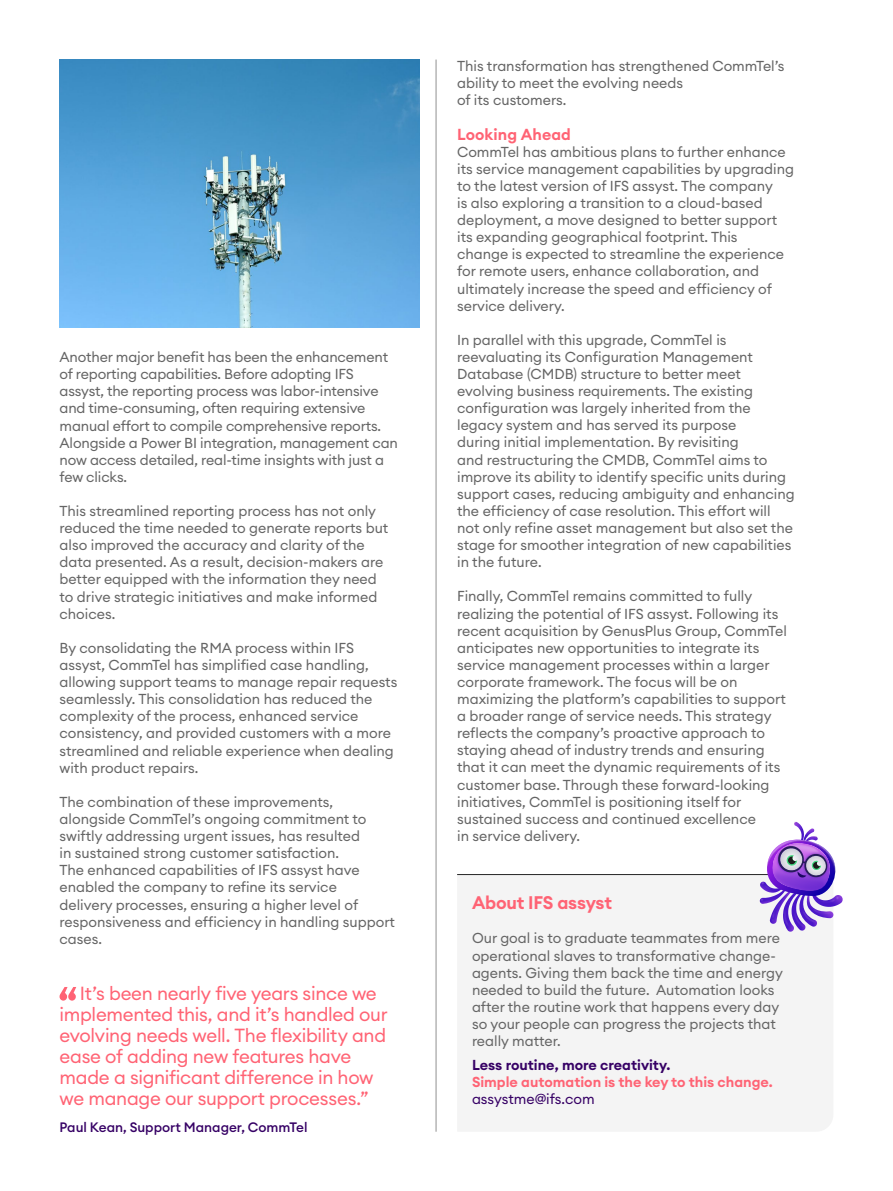
<style>
.page{position:relative;width:893px;height:1191px;background:#fff}
.page>*{position:absolute;margin:0;border:0;box-sizing:border-box;transform-origin:0 0}
.t1{font:18.75px/21px "Euclid Circular A";letter-spacing:-.015em;color:#ff6374}
.t2{font:600 18px "Euclid Circular A";letter-spacing:-.015em;color:#ff6374}
.t3{font:600 15.75px "Euclid Circular A";letter-spacing:.005em;color:#ff6374}
.t4{font:14.25px/17.1px "Euclid Circular A";color:#656565}
.t5{font:600 14.25px "Euclid Circular A";color:#ff6374}
.t6{font:600 14.25px "Euclid Circular A";color:#360065}
.t7{font:14.25px "Euclid Circular A";color:#360065}
.t8{font:500 13.5px "Euclid Circular A";color:#360065}
</style>
<div class="page">
<hr style="left:436px;top:60px;width:1px;height:1071px;background:#919191">
<svg style="left:60px;top:987px;width:16px;height:13px"></svg>
<div style="left:457px;top:875px;width:376px;height:256px;background:#f4f4f4"></div>
<hr style="left:457px;top:874px;width:342px;height:1px;background:#232323">
<img style="left:752px;top:874px;width:8px;height:15px">
<img style="left:751px;top:889px;width:9px;height:22px">
<img style="left:783px;top:934px;width:33px;height:3px">
<img style="left:754px;top:875px;width:6px;height:24px">
<img style="left:773px;top:934px;width:29px;height:2px">
<svg style="left:760px;top:821px;width:83px;height:113px"></svg>
<img style="left:60px;top:60px;width:359px;height:268px">
<p class="t4" style="left:60px;top:348px;width:340px">Another major benefit has been the enhancement of reporting capabilities. Before adopting IFS assyst, the reporting process was labor-intensive and time-consuming, often requiring extensive manual effort to compile comprehensive reports.<br>Alongside a Power BI integration, management can now access detailed, real-time insights with just a few clicks.</p>
<p class="t4" style="left:60px;top:502px;width:330px">This streamlined reporting process has not only reduced the time needed to generate reports but also improved the accuracy and clarity of the data presented. As a result, decision-makers are better equipped with the information they need to drive strategic initiatives and make informed choices.</p>
<p class="t4" style="left:60px;top:639px;width:339px">By consolidating the RMA process within IFS assyst, CommTel has simplified case handling, allowing support teams to manage repair requests seamlessly. This consolidation has reduced the complexity of the process, enhanced service consistency, and provided customers with a more streamlined and reliable experience when dealing with product repairs.</p>
<p class="t4" style="left:60px;top:793px;width:337px">The combination of these improvements, alongside CommTel’s ongoing commitment to swiftly addressing urgent issues, has resulted<br>in sustained strong customer satisfaction.<br>The enhanced capabilities of IFS assyst have enabled the company to refine its service<br>delivery processes, ensuring a higher level of responsiveness and efficiency in handling support cases.</p>
<h1 class="t1" style="left:60px;top:983px;width:329px;text-indent:20px">It’s been nearly five years since we implemented this, and it’s handled our evolving needs well. The flexibility and ease of adding new features have made a significant difference in how we manage our support processes.”</h1>
<p class="t8" style="left:60px;top:1118px;width:250px">Paul Kean, Support Manager, CommTel</p>
<p class="t4" style="left:457px;top:57px;width:329px">This transformation has strengthened CommTel’s ability to meet the evolving needs<br>of its customers.</p>
<p class="t3" style="left:457px;top:124px;width:115px">Looking Ahead</p>
<p class="t4" style="left:457px;top:143px;width:339px">CommTel has ambitious plans to further enhance its service management capabilities by upgrading to the latest version of IFS assyst. The company<br>is also exploring a transition to a cloud-based deployment, a move designed to better support its expanding geographical footprint. This<br>change is expected to streamline the experience for remote users, enhance collaboration, and ultimately increase the speed and efficiency of service delivery.</p>
<p class="t4" style="left:457px;top:331px;width:339px">In parallel with this upgrade, CommTel is reevaluating its Configuration Management Database (CMDB) structure to better meet evolving business requirements. The existing configuration was largely inherited from the legacy system and has served its purpose<br>during initial implementation. By revisiting<br>and restructuring the CMDB, CommTel aims to improve its ability to identify specific units during support cases, reducing ambiguity and enhancing the efficiency of case resolution. This effort will not only refine asset management but also set the stage for smoother integration of new capabilities in the future.</p>
<p class="t4" style="left:457px;top:587px;width:331px">Finally, CommTel remains committed to fully realizing the potential of IFS assyst. Following its recent acquisition by GenusPlus Group, CommTel anticipates new opportunities to integrate its service management processes within a larger corporate framework. The focus will be on maximizing the platform’s capabilities to support a broader range of service needs. This strategy reflects the company’s proactive approach to staying ahead of industry trends and ensuring that it can meet the dynamic requirements of its customer base. Through these forward-looking initiatives, CommTel is positioning itself for sustained success and continued excellence<br>in service delivery.</p>
<p class="t2" style="left:472px;top:891px;width:142px">About IFS assyst</p>
<p class="t4" style="left:472px;top:929px;width:312px">Our goal is to graduate teammates from mere operational slaves to transformative change&shy;agents. Giving them back the time and energy needed to build the future. Automation looks after the routine work that happens every day so your people can progress the projects that really matter.</p>
<p class="t6" style="left:472px;top:1055px;width:200px">Less routine, more creativity.</p>
<p class="t5" style="left:472px;top:1072px;width:302px">Simple automation is the key to this change.</p>
<p class="t7" style="left:472px;top:1089px;width:124px">assystme@ifs.com</p>
</div>
